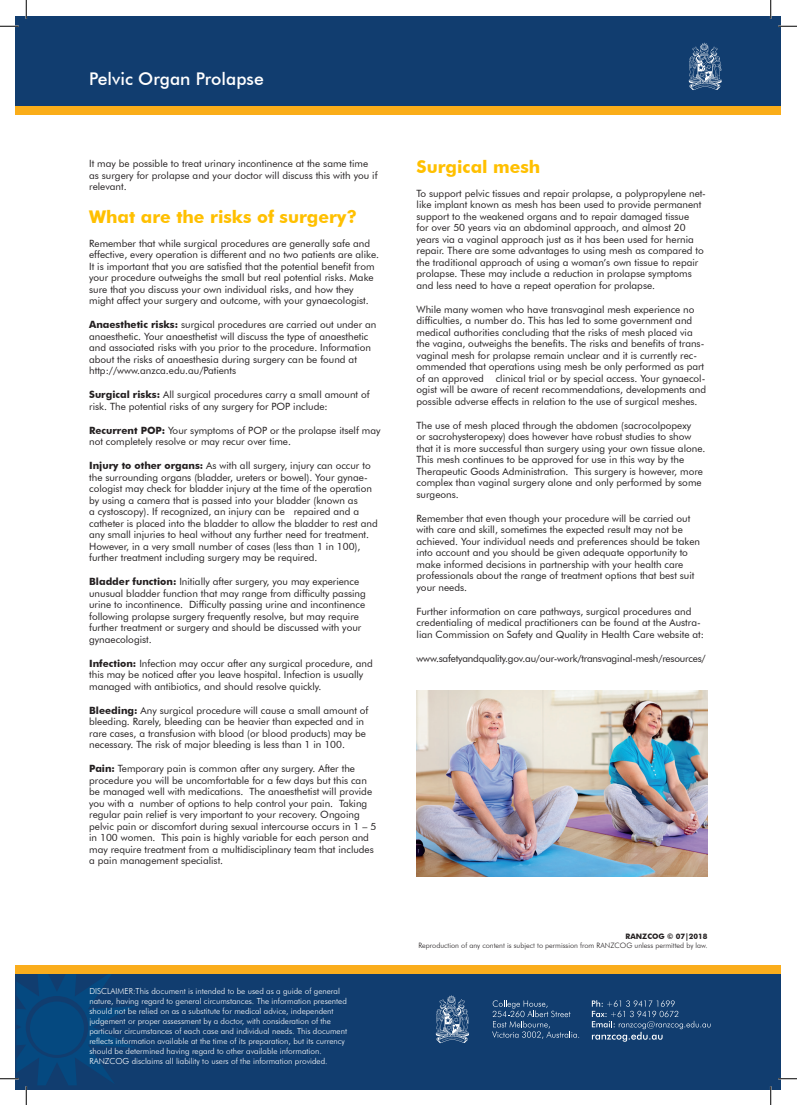
<style>
.page{position:relative;width:797px;height:1105px;background:#fff}
.page>*{position:absolute;margin:0;border:0;box-sizing:border-box;transform-origin:0 0}
.Body_A{font:700 17.5px "Futura BT";color:#ffc000}
.t1{font:500 17.5px "Futura BT";color:#fff}
.Body_A-2{font:10px/11.5px "Futura BT";color:#231f20}
.Body_A-3{font:10px "Futura BT";letter-spacing:-.02em;color:#231f20}
.t2{font:300 8.25px/9.9px "Futura BT";color:#fff}
.t3{font:700 7.5px "Futura BT";color:#231f20}
.t4{font:300 7.38px "Futura BT";color:#231f20}
.s1{font-weight:700}
</style>
<div class="page">
<div style="left:16px;top:973px;width:765px;height:116px;background:#113d6f"></div>
<div style="left:16px;top:16px;width:765px;height:91px;background:#113d6f"></div>
<div style="left:16px;top:107px;width:765px;height:8px;background:#faad19"></div>
<div style="left:16px;top:965px;width:765px;height:8px;background:#faad1c"></div>
<svg style="left:492px;top:1000px;width:87px;height:39px"></svg>
<svg style="left:592px;top:1000px;width:118px;height:42px"></svg>
<svg style="left:688px;top:43px;width:33px;height:47px"></svg>
<svg style="left:436px;top:995px;width:33px;height:48px"></svg>
<img style="left:416px;top:690px;width:291px;height:186px">
<svg style="left:0;top:25px;width:19px;height:2px"></svg>
<svg style="left:778px;top:25px;width:19px;height:2px"></svg>
<svg style="left:778px;top:1078px;width:19px;height:1px"></svg>
<svg style="left:25px;top:0;width:2px;height:19px"></svg>
<svg style="left:0;top:972px;width:136px;height:133px"></svg>
<svg style="left:770px;top:0;width:1px;height:19px"></svg>
<svg style="left:770px;top:1086px;width:1px;height:19px"></svg>
<p class="t1" style="left:89px;top:68px;width:176px">Pelvic Organ Prolapse</p>
<p class="Body_A-2" style="left:89px;top:158px;width:290px">It may be possible to treat urinary incontinence at the same time as surgery for prolapse and your doctor will discuss this with you if relevant.</p>
<p class="Body_A" style="left:89px;top:206px;width:269px">What are the risks of surgery?</p>
<p class="Body_A-2" style="left:89px;top:237px;width:291px">Remember that while surgical procedures are generally safe and effective, every operation is different and no two patients are alike.<br>It is important that you are satisfied that the potential benefit from your procedure outweighs the small but real potential risks. Make sure that you discuss your own individual risks, and how they might affect your surgery and outcome, with your gynaecologist.</p>
<p class="Body_A-2" style="left:89px;top:319px;width:289px"><span class="s1">Anaesthetic risks:</span> surgical procedures are carried out under an anaesthetic. Your anaesthetist will discuss the type of anaesthetic and associated risks with you prior to the procedure. Information about the risks of anaesthesia during surgery can be found at http://www.anzca.edu.au/Patients</p>
<p class="Body_A-2" style="left:89px;top:389px;width:282px"><span class="s1">Surgical risks:</span> All surgical procedures carry a small amount of risk. The potential risks of any surgery for POP include:</p>
<p class="Body_A-2" style="left:89px;top:424px;width:293px"><span class="s1">Recurrent POP:</span> Your symptoms of POP or the prolapse itself may not completely resolve or may recur over time.</p>
<p class="Body_A-2" style="left:89px;top:460px;width:290px"><span class="s1">Injury to other organs:</span> As with all surgery, injury can occur to the surrounding organs (bladder, ureters or bowel). Your gynae&shy;cologist may check for bladder injury at the time of the operation by using a camera that is passed into your bladder (known as<br>a cystoscopy). If recognized, an injury can be repaired and a catheter is placed into the bladder to allow the bladder to rest and any small injuries to heal without any further need for treatment.<br>However, in a very small number of cases (less than 1 in 100), further treatment including surgery may be required.</p>
<p class="Body_A-2" style="left:89px;top:576px;width:278px"><span class="s1">Bladder function:</span> Initially after surgery, you may experience unusual bladder function that may range from difficulty passing urine to incontinence. Difficulty passing urine and incontinence following prolapse surgery frequently resolve, but may require further treatment or surgery and should be discussed with your gynaecologist.</p>
<p class="Body_A-2" style="left:89px;top:657px;width:285px"><span class="s1">Infection:</span> Infection may occur after any surgical procedure, and this may be noticed after you leave hospital. Infection is usually managed with antibiotics, and should resolve quickly.</p>
<p class="Body_A-2" style="left:89px;top:704px;width:281px"><span class="s1">Bleeding:</span> Any surgical procedure will cause a small amount of bleeding. Rarely, bleeding can be heavier than expected and in rare cases, a transfusion with blood (or blood products) may be necessary. The risk of major bleeding is less than 1 in 100.</p>
<p class="Body_A-2" style="left:89px;top:763px;width:288px"><span class="s1">Pain:</span> Temporary pain is common after any surgery. After the procedure you will be uncomfortable for a few days but this can be managed well with medications. The anaesthetist will provide you with a number of options to help control your pain. Taking regular pain relief is very important to your recovery. Ongoing pelvic pain or discomfort during sexual intercourse occurs in 1 – 5 in 100 women. This pain is highly variable for each person and may require treatment from a multidisciplinary team that includes a pain management specialist.</p>
<p class="t2" style="left:89px;top:986px;width:259px">DISCLAIMER:This document is intended to be used as a guide of general nature, having regard to general circumstances. The information presented should not be relied on as a substitute for medical advice, independent judgement or proper assessment by a doctor, with consideration of the particular circumstances of each case and individual needs. This document reflects information available at the time of its preparation, but its currency should be determined having regard to other available information.</p>
<p class="t2" style="left:89px;top:1056px;width:240px">RANZCOG disclaims all liability to users of the information provided.</p>
<p class="Body_A" style="left:416px;top:156px;width:125px">Surgical mesh</p>
<p class="Body_A-2" style="left:416px;top:187px;width:291px">To support pelvic tissues and repair prolapse, a polypropylene net&shy;like implant known as mesh has been used to provide permanent support to the weakened organs and to repair damaged tissue<br>for over 50 years via an abdominal approach, and almost 20 years via a vaginal approach just as it has been used for hernia repair. There are some advantages to using mesh as compared to the traditional approach of using a woman’s own tissue to repair prolapse. These may include a reduction in prolapse symptoms and less need to have a repeat operation for prolapse.</p>
<p class="Body_A-2" style="left:416px;top:303px;width:291px">While many women who have transvaginal mesh experience no difficulties, a number do. This has led to some government and medical authorities concluding that the risks of mesh placed via the vagina, outweighs the benefits. The risks and benefits of trans&shy;vaginal mesh for prolapse remain unclear and it is currently rec&shy;ommended that operations using mesh be only performed as part of an approved clinical trial or by special access. Your gynaecol&shy;ogist will be aware of recent recommendations, developments and possible adverse effects in relation to the use of surgical meshes.</p>
<p class="Body_A-2" style="left:416px;top:419px;width:290px">The use of mesh placed through the abdomen (sacrocolpopexy<br>or sacrohysteropexy) does however have robust studies to show that it is more successful than surgery using your own tissue alone.<br>This mesh continues to be approved for use in this way by the Therapeutic Goods Administration. This surgery is however, more complex than vaginal surgery alone and only performed by some surgeons.</p>
<p class="Body_A-2" style="left:416px;top:512px;width:285px">Remember that even though your procedure will be carried out with care and skill, sometimes the expected result may not be achieved. Your individual needs and preferences should be taken into account and you should be given adequate opportunity to make informed decisions in partnership with your health care professionals about the range of treatment options that best suit your needs.</p>
<p class="Body_A-2" style="left:416px;top:605px;width:289px">Further information on care pathways, surgical procedures and credentialing of medical practitioners can be found at the Austra&shy;lian Commission on Safety and Quality in Health Care website at:</p>
<p class="Body_A-3" style="left:416px;top:652px;width:291px">www.safetyandquality.gov.au/our-work/transvaginal-mesh/resources/</p>
<p class="t3" style="left:625px;top:932px;width:83px">RANZCOG © 07|2018</p>
<p class="t4" style="left:418px;top:941px;width:291px">Reproduction of any content is subject to permission from RANZCOG unless permitted by law.</p>
</div>
